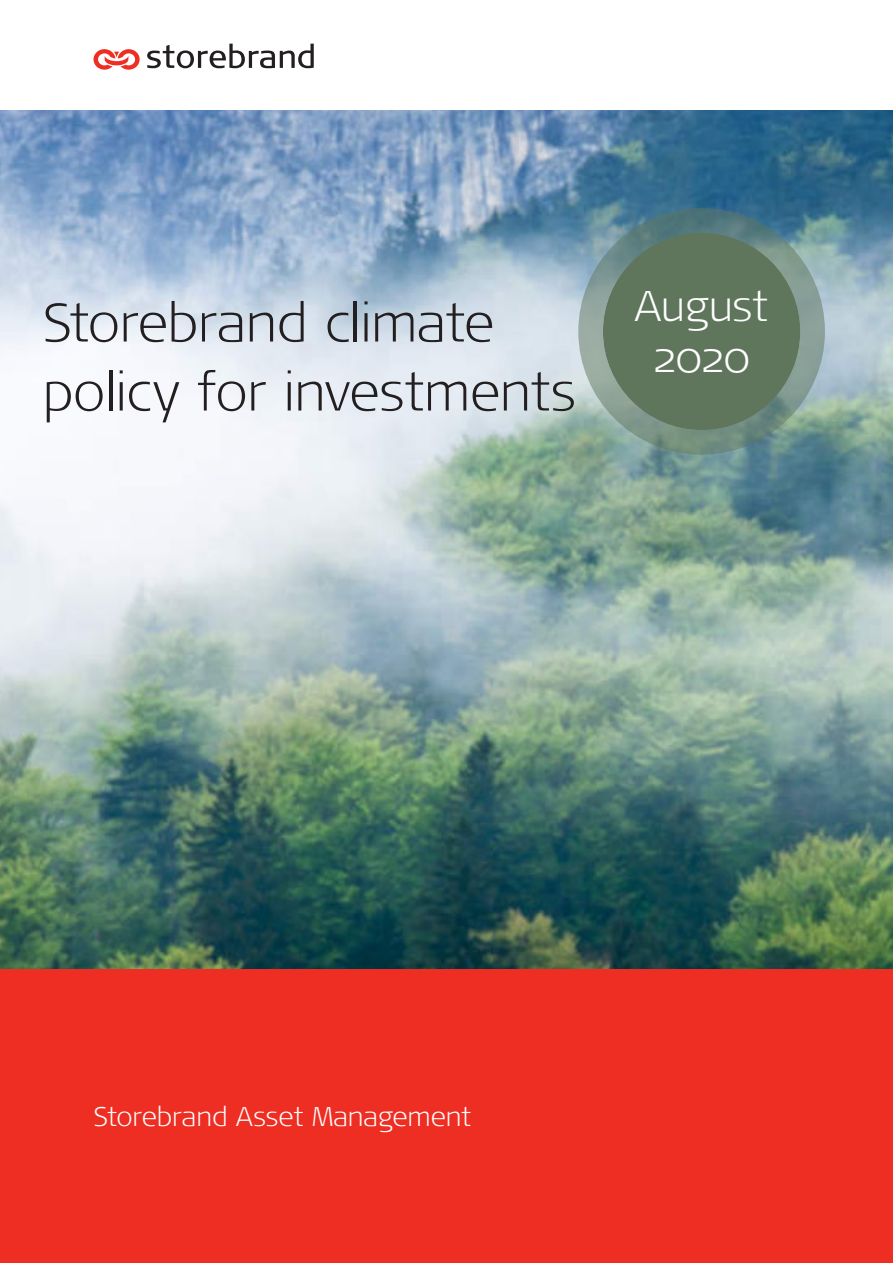
<style>
.page{position:relative;width:893px;height:1263px;background:#fff}
.page>*{position:absolute;margin:0;border:0;box-sizing:border-box;transform-origin:0 0}
._1_Hovedtittel_forsi{font:300 expanded 54px/69px "Signa OT";letter-spacing:-.01em;color:#231f20}
._1_Sitat_forside_und{font:300 expanded 42.75px "Signa OT";letter-spacing:-.005em;color:#fff}
._1_Hovedtittel_forsi-2{font:300 expanded 27px "Signa OT";letter-spacing:-.005em;color:#fff}
</style>
<div class="page">
<svg style="left:93px;top:49px;width:47px;height:21px"></svg>
<svg style="left:147px;top:44px;width:167px;height:24px"></svg>
<img style="left:0;top:111px;width:893px;height:859px">
<div style="left:0;top:970px;width:893px;height:293px;background:#ee2e22"></div>
<div style="left:603px;top:233px;width:197px;height:197px;background:#5f765d;border-radius:50%"></div>
<div style="left:578px;top:208px;width:247px;height:247px;border:25px solid #5f765d;border-radius:50%"></div>
<p class="_1_Hovedtittel_forsi" style="left:43px;top:288px;width:535px">Storebrand climate policy for investments</p>
<p class="_1_Sitat_forside_und" style="left:635px;top:281px;width:135px">August</p>
<p class="_1_Sitat_forside_und" style="left:653px;top:332px;width:98px">2020</p>
<p class="_1_Hovedtittel_forsi-2" style="left:94px;top:1100px;width:379px">Storebrand Asset Management</p>
</div>
